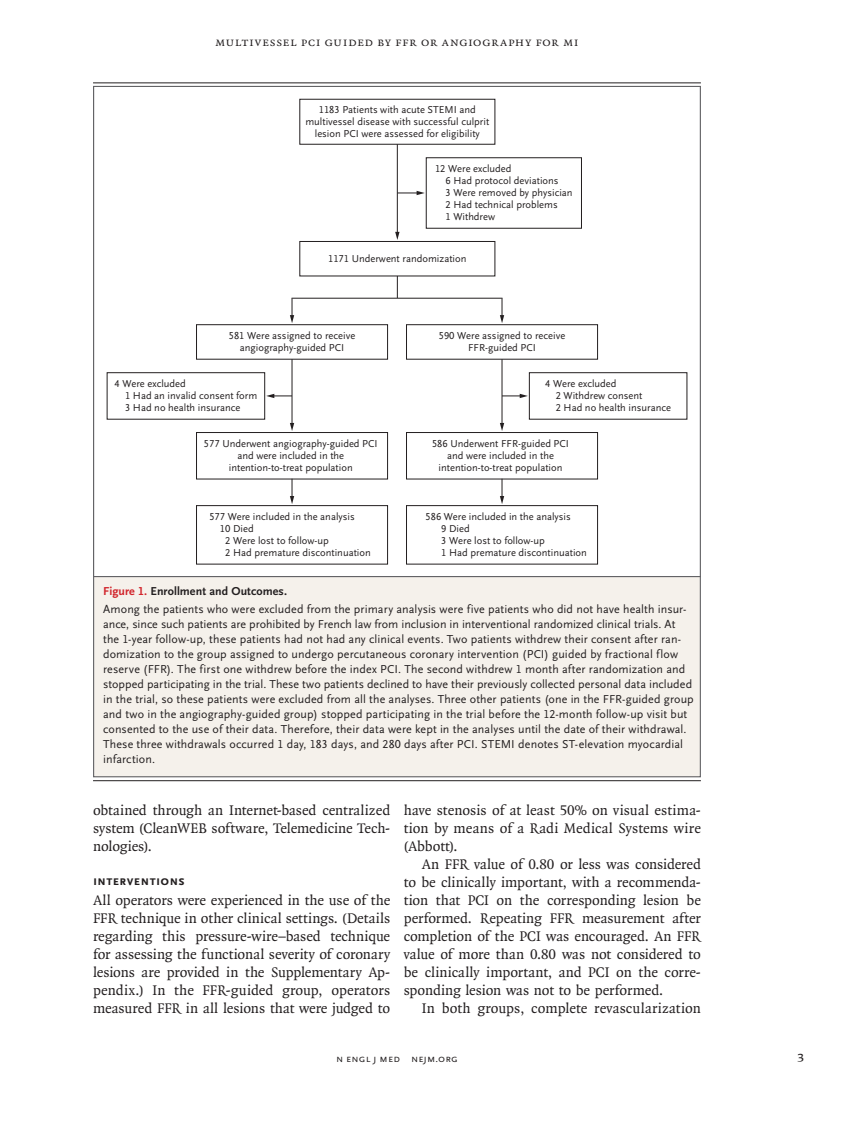
<style>
.page{position:relative;width:851px;height:1134px;background:#fff}
.page>*{position:absolute;margin:0;border:0;box-sizing:border-box;transform-origin:0 0}
.t1{font:15px/18px "OTNEJM Quadraat";color:#231f20;text-align:justify}
.t2{font:14.25px "OTNEJM Quadraat Cap";color:#231f20}
.t3{font:700 13.5px "OTNEJM Scala Sans Small LF Cap";letter-spacing:.015em;color:#231f20}
.t4{font:12.75px "OTNEJM Quadraat Small Cap";letter-spacing:.045em;color:#231f20}
.t5{font:12px/15px "OTNEJM Scala Sans LF";letter-spacing:.01em;color:#231f20}
.t6{font:10.8px "OTNEJM Scala Sans LF Cap";letter-spacing:.01em;color:#231f20}
.t7{font:10.5px/12px "OTNEJM Scala Sans LF";color:#231f20;text-align:center}
.s1{font-weight:700;color:#d1232a}
.s2{font-weight:700}
</style>
<div class="page">
<hr style="left:93px;top:780px;width:607px;height:1px;background:#231f20">
<hr style="left:93px;top:82px;width:607px;height:1px;background:#231f20">
<div style="left:94px;top:576px;width:606px;height:201px;background:#f5f1eb"></div>
<div style="left:93px;top:576px;width:607px;height:201px;border:1px solid #636366"></div>
<svg style="left:106px;top:98px;width:582px;height:467px"></svg>
<div style="left:300px;top:241px;width:195px;height:35px;background:#fff"></div>
<div style="left:299px;top:241px;width:196px;height:35px;border:1px solid #231f20"></div>
<svg style="left:397px;top:276px;width:1px;height:22px"></svg>
<div style="left:300px;top:99px;width:195px;height:45px;background:#fff"></div>
<div style="left:299px;top:99px;width:196px;height:46px;border:1px solid #231f20"></div>
<hr style="left:397px;top:144px;width:1px;height:89px;background:#231f20">
<svg style="left:395px;top:232px;width:4px;height:8px"></svg>
<div style="left:196px;top:325px;width:191px;height:34px;background:#fff"></div>
<div style="left:196px;top:324px;width:192px;height:36px;border:1px solid #231f20"></div>
<div style="left:196px;top:506px;width:191px;height:58px;background:#fff"></div>
<div style="left:196px;top:505px;width:192px;height:59px;border:1px solid #231f20"></div>
<div style="left:406px;top:506px;width:191px;height:58px;background:#fff"></div>
<div style="left:406px;top:505px;width:192px;height:59px;border:1px solid #231f20"></div>
<svg style="left:290px;top:298px;width:4px;height:25px"></svg>
<hr style="left:292px;top:298px;width:210px;height:1px;background:#231f20">
<svg style="left:500px;top:298px;width:4px;height:25px"></svg>
<div style="left:196px;top:433px;width:191px;height:46px;background:#fff"></div>
<div style="left:196px;top:432px;width:192px;height:47px;border:1px solid #231f20"></div>
<hr style="left:291px;top:359px;width:1px;height:65px;background:#231f20">
<svg style="left:290px;top:423px;width:4px;height:8px"></svg>
<div style="left:406px;top:433px;width:191px;height:46px;background:#fff"></div>
<div style="left:406px;top:432px;width:192px;height:47px;border:1px solid #231f20"></div>
<hr style="left:501px;top:359px;width:1px;height:65px;background:#231f20">
<svg style="left:500px;top:423px;width:4px;height:8px"></svg>
<div style="left:406px;top:325px;width:191px;height:34px;background:#fff"></div>
<div style="left:406px;top:324px;width:192px;height:36px;border:1px solid #231f20"></div>
<svg style="left:290px;top:479px;width:4px;height:25px"></svg>
<svg style="left:500px;top:479px;width:4px;height:25px"></svg>
<div style="left:426px;top:158px;width:155px;height:70px;background:#fff"></div>
<div style="left:426px;top:157px;width:156px;height:72px;border:1px solid #231f20"></div>
<svg style="left:397px;top:191px;width:28px;height:4px"></svg>
<div style="left:529px;top:373px;width:158px;height:46px;background:#fff"></div>
<div style="left:529px;top:372px;width:158px;height:48px;border:1px solid #231f20"></div>
<svg style="left:502px;top:394px;width:26px;height:4px"></svg>
<div style="left:107px;top:373px;width:158px;height:46px;background:#fff"></div>
<div style="left:107px;top:372px;width:158px;height:48px;border:1px solid #231f20"></div>
<svg style="left:266px;top:394px;width:26px;height:4px"></svg>
<p class="t4" style="left:215px;top:35px;width:365px">Multivessel PCI Guided by FFR or Angiography for MI</p>
<p class="t7" style="left:305px;top:104px;width:185px">1183 Patients with acute STEMI and multivessel disease with successful culprit lesion PCI were assessed for eligibility</p>
<p class="t7" style="left:445px;top:163px;width:129px;text-align:left;text-indent:-10px">12 Were excluded<br>6 Had protocol deviations<br>3 Were removed by physician<br>2 Had technical problems<br>1 Withdrew</p>
<p class="t7" style="left:328px;top:253px;width:140px">1171 Underwent randomization</p>
<p class="t7" style="left:229px;top:330px;width:128px">581 Were assigned to receive angiography-guided PCI</p>
<p class="t7" style="left:439px;top:330px;width:128px">590 Were assigned to receive<br>FFR-guided PCI</p>
<p class="t7" style="left:125px;top:378px;width:134px;text-align:left;text-indent:-10px">4 Were excluded<br>1 Had an invalid consent form<br>3 Had no health insurance</p>
<p class="t7" style="left:555px;top:378px;width:117px;text-align:left;text-indent:-10px">4 Were excluded<br>2 Withdrew consent<br>2 Had no health insurance</p>
<p class="t7" style="left:204px;top:437px;width:175px">577 Underwent angiography-guided PCI and were included in the intention-to-treat population</p>
<p class="t7" style="left:432px;top:437px;width:138px">586 Underwent FFR-guided PCI and were included in the intention-to-treat population</p>
<p class="t7" style="left:209px;top:511px;width:147px">577 Were included in the analysis</p>
<p class="t7" style="left:220px;top:523px;width:35px">10 Died</p>
<p class="t7" style="left:225px;top:535px;width:105px">2 Were lost to follow-up</p>
<p class="t7" style="left:225px;top:547px;width:147px">2 Had premature discontinuation</p>
<p class="t7" style="left:441px;top:511px;width:147px;text-align:left;text-indent:-16px">586 Were included in the analysis<br>9 Died<br>3 Were lost to follow-up<br>1 Had premature discontinuation</p>
<p class="t5" style="left:103px;top:582px;width:584px;line-height:18px"><span class="s1">Figure 1.</span> <span class="s2">Enrollment and Outcomes.<br></span>Among the patients who were excluded from the primary analysis were five patients who did not have health insur-</p>
<p class="t5" style="left:103px;top:617px;width:592px">ance, since such patients are prohibited by French law from inclusion in interventional randomized clinical trials. At the 1-year follow-up, these patients had not had any clinical events. Two patients withdrew their consent after ran&shy;domization to the group assigned to undergo percutaneous coronary intervention (PCI) guided by fractional flow reserve (FFR). The first one withdrew before the index PCI. The second withdrew 1 month after randomization and stopped participating in the trial. These two patients declined to have their previously collected personal data included in the trial, so these patients were excluded from all the analyses. Three other patients (one in the FFR-guided group and two in the angiography-guided group) stopped participating in the trial before the 12-month follow-up visit but consented to the use of their data. Therefore, their data were kept in the analyses until the date of their withdrawal.<br>These three withdrawals occurred 1 day, 183 days, and 280 days after PCI. STEMI denotes ST-elevation myocardial infarction.</p>
<p class="t1" style="left:93px;top:801px;width:299px">obtained through an Internet-based centralized system (CleanWEB software, Telemedicine Tech&shy;nologies).</p>
<p class="t3" style="left:93px;top:873px;width:93px">Interventions</p>
<p class="t1" style="left:93px;top:891px;width:299px">All operators were experienced in the use of the FFR technique in other clinical settings. (Details regarding this pressure-wire–based technique for assessing the functional severity of coronary lesions are provided in the Supplementary Ap&shy;pendix.) In the FFR-guided group, operators measured FFR in all lesions that were judged to</p>
<p class="t1" style="left:403px;top:801px;width:299px">have stenosis of at least 50% on visual estima&shy;tion by means of a Radi Medical Systems wire (Abbott).</p>
<p class="t1" style="left:403px;top:855px;width:299px;text-indent:18px">An FFR value of 0.80 or less was considered to be clinically important, with a recommenda&shy;tion that PCI on the corresponding lesion be performed. Repeating FFR measurement after completion of the PCI was encouraged. An FFR value of more than 0.80 was not considered to be clinically important, and PCI on the corre&shy;sponding lesion was not to be performed.</p>
<p class="t1" style="left:421px;top:999px;width:280px">In both groups, complete revascularization</p>
<p class="t6" style="left:336px;top:1053px;width:123px">n engl j med nejm.org</p>
<p class="t2" style="left:797px;top:1048px;width:9px">3</p>
</div>
